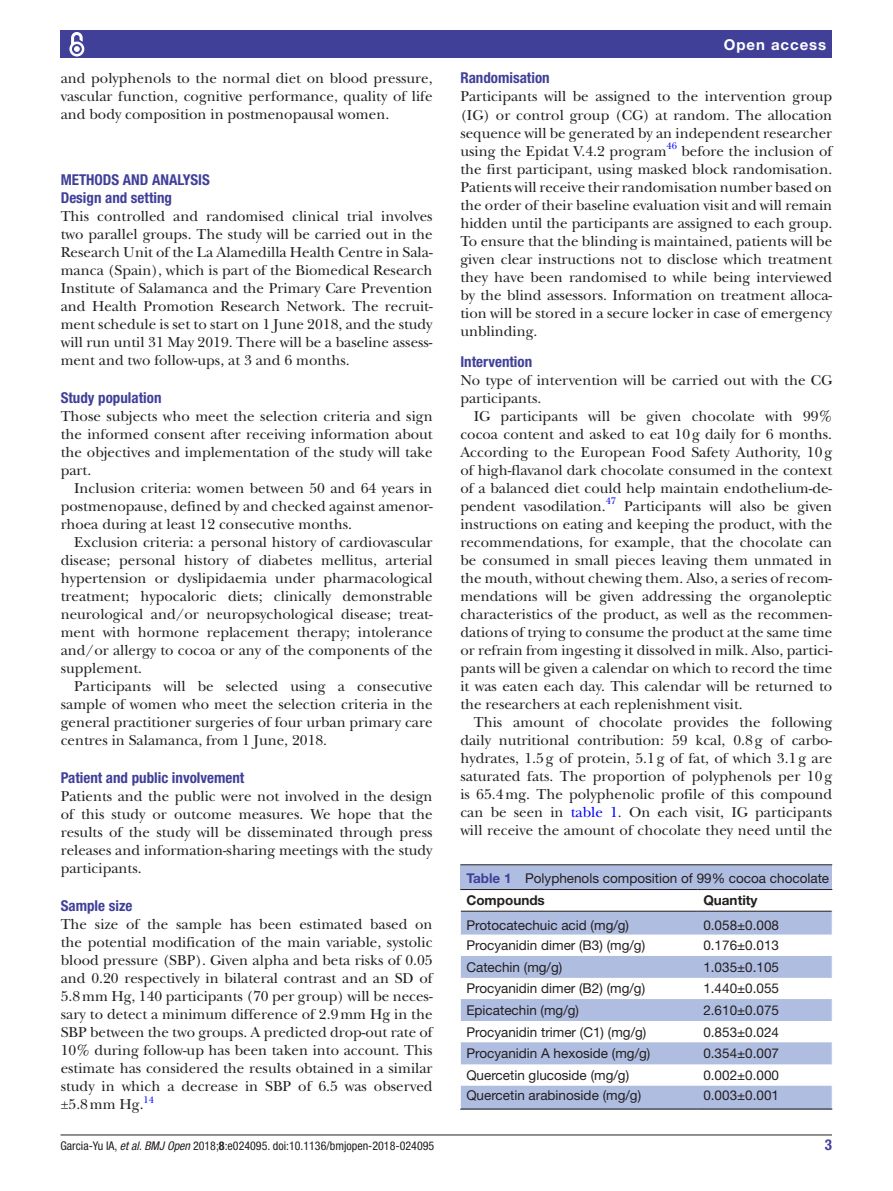
<style>
.page{position:relative;width:893px;height:1191px;background:#fff}
.page>*{position:absolute;margin:0;border:0;box-sizing:border-box;transform-origin:0 0}
.t1{font:15px/18px "New Baskerville";color:#231f20;text-align:justify}
.t2{font:700 condensed 15px/18px "Helvetica Neue LT Std";color:#414099}
.t3{font:700 15px "Helvetica Neue LT Std";letter-spacing:.065em;color:#fff}
.t4{font:13.5px/22px "Helvetica Neue LT Std";color:#231f20}
.t5{font:700 13.5px "Helvetica Neue LT Std";color:#231f20}
.t6{font:condensed 12px "Helvetica Neue LT Std";color:#231f20}
.t7{font:9.9px "New Baskerville";color:#00f}
.s1{color:#00f}
.s2{font-weight:700;color:#414099}
.s3{font-weight:700}
.s4{font-style:italic}
</style>
<div class="page">
<hr style="left:61px;top:1134px;width:771px;height:1px;background:#231f20">
<div style="left:61px;top:31px;width:771px;height:27px;background:#414099"></div>
<svg style="left:69px;top:32px;width:16px;height:25px"></svg>
<div style="left:460px;top:865px;width:372px;height:244px;background:#afbde1"></div>
<hr style="left:460px;top:864px;width:372px;height:1px;background:#231f20">
<div style="left:461px;top:890px;width:371px;height:20px;background:#fff"></div>
<svg style="left:461px;top:911px;width:371px;height:197px"></svg>
<hr style="left:460px;top:889px;width:237px;height:1px;background:#231f20">
<hr style="left:460px;top:910px;width:237px;height:1px;background:#231f20">
<hr style="left:697px;top:889px;width:135px;height:1px;background:#231f20">
<hr style="left:697px;top:910px;width:135px;height:1px;background:#231f20">
<hr style="left:460px;top:1108px;width:237px;height:1px;background:#231f20">
<hr style="left:697px;top:1108px;width:135px;height:1px;background:#231f20">
<svg style="left:460px;top:890px;width:1px;height:218px"></svg>
<p class="t1" style="left:61px;top:69px;width:373px">and polyphenols to the normal diet on blood pressure, vascular function, cognitive performance, quality of life and body composition in postmenopausal women.</p>
<p class="t2" style="left:61px;top:171px;width:151px">Methods and analysis<br>Design and setting</p>
<p class="t1" style="left:61px;top:207px;width:373px">This controlled and randomised clinical trial involves two parallel groups. The study will be carried out in the Research Unit of the La Alamedilla Health Centre in Sala&shy;manca (Spain), which is part of the Biomedical Research Institute of Salamanca and the Primary Care Prevention and Health Promotion Research Network. The recruit&shy;ment schedule is set to start on 1 June 2018, and the study will run until 31 May 2019. There will be a baseline assess&shy;ment and two follow-ups, at 3 and 6 months.</p>
<p class="t2" style="left:61px;top:389px;width:102px">Study population</p>
<p class="t1" style="left:61px;top:407px;width:373px">Those subjects who meet the selection criteria and sign the informed consent after receiving information about the objectives and implementation of the study will take part.</p>
<p class="t1" style="left:61px;top:479px;width:373px;text-indent:14px">Inclusion criteria: women between 50 and 64 years in postmenopause, defined by and checked against amenor&shy;rhoea during at least 12 consecutive months.</p>
<p class="t1" style="left:61px;top:533px;width:373px;text-indent:14px">Exclusion criteria: a personal history of cardiovascular disease; personal history of diabetes mellitus, arterial hypertension or dyslipidaemia under pharmacological treatment; hypocaloric diets; clinically demonstrable neurological and/or neuropsychological disease; treat&shy;ment with hormone replacement therapy; intolerance and/or allergy to cocoa or any of the components of the supplement.</p>
<p class="t1" style="left:61px;top:677px;width:373px;text-indent:14px">Participants will be selected using a consecutive sample of women who meet the selection criteria in the general practitioner surgeries of four urban primary care centres in Salamanca, from 1 June, 2018.</p>
<p class="t2" style="left:61px;top:768px;width:185px">Patient and public involvement</p>
<p class="t1" style="left:61px;top:787px;width:373px">Patients and the public were not involved in the design of this study or outcome measures. We hope that the results of the study will be disseminated through press releases and information-sharing meetings with the study participants.</p>
<p class="t2" style="left:61px;top:896px;width:73px">Sample size</p>
<p class="t1" style="left:61px;top:915px;width:373px">The size of the sample has been estimated based on the potential modification of the main variable, systolic blood pressure (SBP). Given alpha and beta risks of 0.05 and 0.20 respectively in bilateral contrast and an SD of 5.8mm Hg, 140 participants (70 per group) will be neces&shy;sary to detect a minimum difference of 2.9mm Hg in the SBP between the two groups. A predicted drop-out rate of 10% during follow-up has been taken into account. This estimate has considered the results obtained in a similar study in which a decrease in SBP of 6.5 was observed ±5.8mm Hg.</p>
<p class="t7" style="left:144px;top:1093px;width:12px">14</p>
<p class="t3" style="left:724px;top:35px;width:104px">Open access</p>
<p class="t2" style="left:460px;top:69px;width:91px">Randomisation</p>
<p class="t1" style="left:460px;top:88px;width:373px">Participants will be assigned to the intervention group (IG) or control group (CG) at random. The allocation sequence will be generated by an independent researcher using the Epidat V.4.2 program</p>
<p class="t7" style="left:667px;top:140px;width:12px">46</p>
<p class="t1" style="left:460px;top:142px;width:373px;text-indent:221px">before the inclusion of the first participant, using masked block randomisation.<br>Patients will receive their randomisation number based on the order of their baseline evaluation visit and will remain hidden until the participants are assigned to each group.<br>To ensure that the blinding is maintained, patients will be given clear instructions not to disclose which treatment they have been randomised to while being interviewed by the blind assessors. Information on treatment alloca&shy;tion will be stored in a secure locker in case of emergency unblinding.</p>
<p class="t2" style="left:460px;top:352px;width:73px">Intervention</p>
<p class="t1" style="left:460px;top:371px;width:373px">No type of intervention will be carried out with the CG participants.</p>
<p class="t1" style="left:460px;top:407px;width:373px;text-indent:14px">IG participants will be given chocolate with 99% cocoa content and asked to eat 10g daily for 6 months.<br>According to the European Food Safety Authority, 10g of high-flavanol dark chocolate consumed in the context of a balanced diet could help maintain endothelium-de&shy;pendent vasodilation.</p>
<p class="t7" style="left:606px;top:495px;width:12px">47</p>
<p class="t1" style="left:460px;top:497px;width:373px;text-indent:164px">Participants will also be given instructions on eating and keeping the product, with the recommendations, for example, that the chocolate can be consumed in small pieces leaving them unmated in the mouth, without chewing them. Also, a series of recom&shy;mendations will be given addressing the organoleptic characteristics of the product, as well as the recommen&shy;dations of trying to consume the product at the same time or refrain from ingesting it dissolved in milk. Also, partici&shy;pants will be given a calendar on which to record the time it was eaten each day. This calendar will be returned to the researchers at each replenishment visit.</p>
<p class="t1" style="left:460px;top:713px;width:373px;text-indent:14px">This amount of chocolate provides the following daily nutritional contribution: 59 kcal, 0.8g of carbo&shy;hydrates, 1.5g of protein, 5.1g of fat, of which 3.1g are saturated fats. The proportion of polyphenols per 10g is 65.4mg. The polyphenolic profile of this compound can be seen in <span class="s1">table 1</span>. On each visit, IG participants will receive the amount of chocolate they need until the</p>
<p class="t4" style="left:466px;top:867px;width:364px"><span class="s2">Table 1</span> Polyphenols composition of 99% cocoa chocolate<br><span class="s3">Compounds</span></p>
<p class="t5" style="left:703px;top:892px;width:56px">Quantity</p>
<p class="t4" style="left:466px;top:913px;width:164px">Protocatechuic acid (mg/g)</p>
<p class="t4" style="left:703px;top:913px;width:77px">0.058±0.008</p>
<p class="t4" style="left:466px;top:934px;width:180px">Procyanidin dimer (B3) (mg/g)</p>
<p class="t4" style="left:703px;top:934px;width:77px">0.176±0.013</p>
<p class="t4" style="left:466px;top:955px;width:98px">Catechin (mg/g)</p>
<p class="t4" style="left:703px;top:955px;width:77px">1.035±0.105</p>
<p class="t4" style="left:466px;top:977px;width:180px">Procyanidin dimer (B2) (mg/g)</p>
<p class="t4" style="left:703px;top:977px;width:77px">1.440±0.055</p>
<p class="t4" style="left:466px;top:999px;width:114px">Epicatechin (mg/g)</p>
<p class="t4" style="left:703px;top:999px;width:77px">2.610±0.075</p>
<p class="t4" style="left:466px;top:1020px;width:182px">Procyanidin trimer (C1) (mg/g)</p>
<p class="t4" style="left:703px;top:1020px;width:77px">0.853±0.024</p>
<p class="t4" style="left:466px;top:1042px;width:186px">Procyanidin A hexoside (mg/g)</p>
<p class="t4" style="left:703px;top:1042px;width:77px">0.354±0.007</p>
<p class="t4" style="left:466px;top:1063px;width:164px">Quercetin glucoside (mg/g)</p>
<p class="t4" style="left:703px;top:1063px;width:77px">0.002±0.000</p>
<p class="t4" style="left:466px;top:1084px;width:176px">Quercetin arabinoside (mg/g)</p>
<p class="t4" style="left:703px;top:1084px;width:77px">0.003±0.001</p>
<p class="t6" style="left:61px;top:1138px;width:375px">Garcia-Yu IA, <span class="s4">et al</span>. <span class="s4">BMJ Open</span> 2018;<span class="s3">8</span>:e024095. doi:10.1136/bmjopen-2018-024095</p>
<p class="t2" style="left:825px;top:1135px;width:9px">3</p>
</div>
